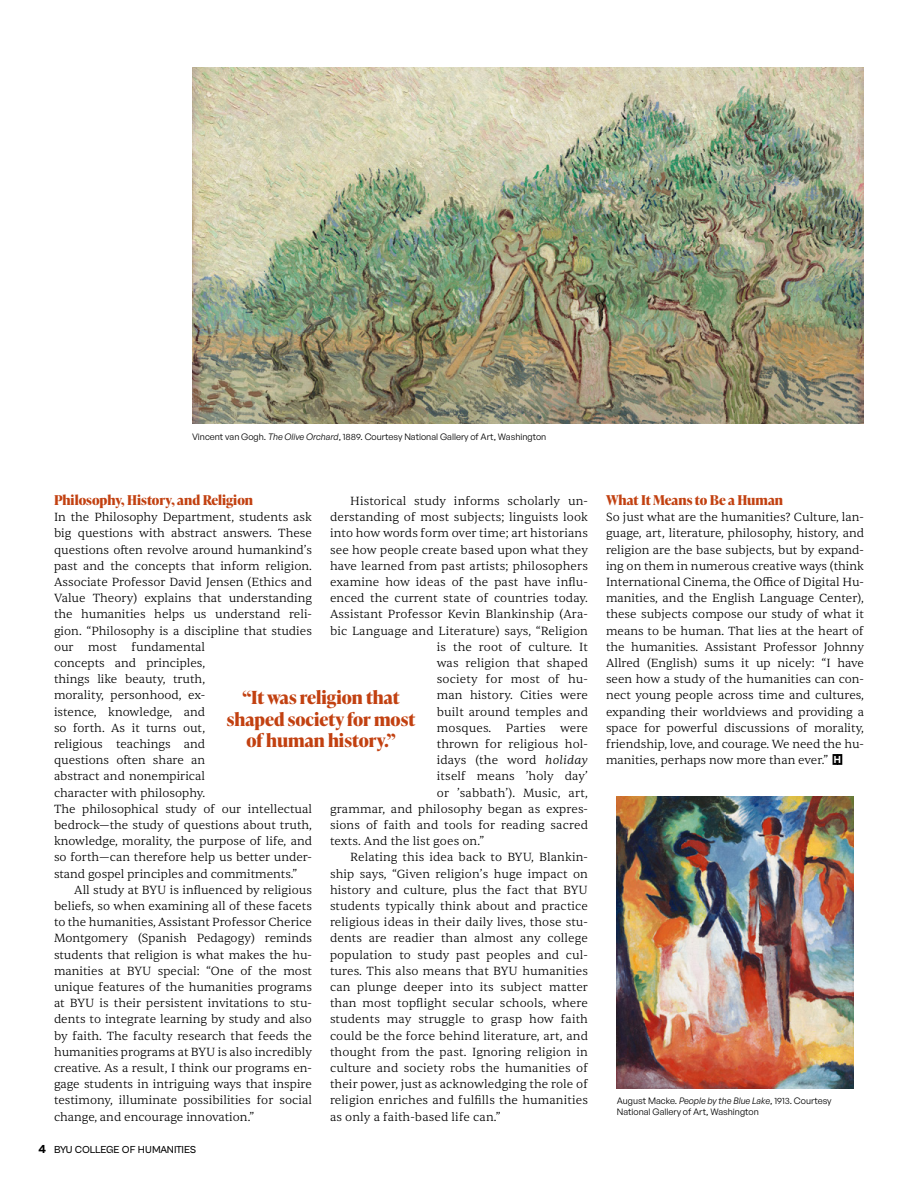
<style>
.page{position:relative;width:918px;height:1188px;background:#fff}
.page>*{position:absolute;margin:0;border:0;box-sizing:border-box;transform-origin:0 0}
.t1{font:700 18px/21.6px "Ivy Presto Headline";color:#c24111;text-align:center}
.t2{font:700 13.5px "Ivy Presto Headline";color:#c24111}
.t3{font:700 12px/16.2px "Sentient Variable";letter-spacing:.01em;color:#000;text-align:justify}
.t4{font:500 10.5px "Cabinet Grotesk";letter-spacing:-.025em;color:#000}
.t5{font:700 9px/10.8px "General Sans Variable";color:#000}
.s1{font-style:italic}
.s2{font-weight:400;font-style:italic}
.s3{font-weight:800;font-size:12px}
.s4{font-family:"Cabinet Grotesk";font-weight:800;font-size:10.5px}
</style>
<div class="page">
<img style="left:192px;top:68px;width:672px;height:356px">
<img style="left:617px;top:796px;width:236px;height:292px">
<p class="t5" style="left:192px;top:431px;width:356px">Vincent van Gogh. <span class="s1">The Olive Orchard</span>, 1889. Courtesy National Gallery of Art, Washington</p>
<p class="t2" style="left:54px;top:490px;width:201px">Philosophy, History, and Religion</p>
<p class="t3" style="left:54px;top:509px;width:260px;text-align:left">In the Philosophy Department, students ask big questions with abstract answers. These questions often revolve around humankind’s past and the concepts that inform religion.<br>Associate Professor David Jensen (Ethics and Value Theory) explains that understanding the humanities helps us understand reli&shy;gion. “Philosophy is a discipline that studies our most fundamental<br>concepts and principles,<br>things like beauty, truth,<br>morality, personhood, ex-<br>istence, knowledge, and<br>so forth. As it turns out,<br>religious teachings and<br>questions often share an<br>abstract and nonempirical<br>character with philosophy.<br>The philosophical study of our intellectual bedrock—the study of questions about truth, knowledge, morality, the purpose of life, and so forth—can therefore help us better under&shy;stand gospel principles and commitments.”</p>
<p class="t3" style="left:54px;top:882px;width:260px;text-indent:20px">All study at BYU is influenced by religious beliefs, so when examining all of these facets to the humanities, Assistant Professor Cherice Montgomery (Spanish Pedagogy) reminds students that religion is what makes the hu&shy;manities at BYU special: “One of the most unique features of the humanities programs at BYU is their persistent invitations to stu&shy;dents to integrate learning by study and also by faith. The faculty research that feeds the humanities programs at BYU is also incredibly creative. As a result, I think our programs en&shy;gage students in intriguing ways that inspire testimony, illuminate possibilities for social change, and encourage innovation.”</p>
<p class="t3" style="left:350px;top:493px;width:239px">Historical study informs scholarly un-</p>
<p class="t3" style="left:330px;top:509px;width:260px">derstanding of most subjects; linguists look</p>
<p class="t3" style="left:330px;top:525px;width:259px">into how words form over time; art historians</p>
<p class="t3" style="left:330px;top:542px;width:260px">see how people create based upon what they</p>
<p class="t3" style="left:330px;top:558px;width:259px">have learned from past artists; philosophers</p>
<p class="t3" style="left:330px;top:574px;width:260px">examine how ideas of the past have influ-</p>
<p class="t3" style="left:330px;top:590px;width:260px">enced the current state of countries today.</p>
<p class="t3" style="left:330px;top:606px;width:260px">Assistant Professor Kevin Blankinship (Ara-</p>
<p class="t3" style="left:330px;top:623px;width:260px">bic Language and Literature) says, “Religion</p>
<p class="t3" style="left:437px;top:639px;width:153px">is the root of culture. It</p>
<p class="t3" style="left:437px;top:655px;width:153px">was religion that shaped</p>
<p class="t3" style="left:437px;top:671px;width:153px">society for most of hu-</p>
<p class="t3" style="left:437px;top:687px;width:153px">man history. Cities were</p>
<p class="t3" style="left:437px;top:704px;width:153px">built around temples and</p>
<p class="t3" style="left:437px;top:720px;width:153px">mosques. Parties were</p>
<p class="t3" style="left:437px;top:736px;width:153px">thrown for religious hol-</p>
<p class="t3" style="left:437px;top:752px;width:153px">idays (the word <span class="s2">holiday</span></p>
<p class="t3" style="left:437px;top:768px;width:153px">itself means ’holy day’</p>
<p class="t3" style="left:437px;top:785px;width:153px">or ’sabbath’). Music, art,</p>
<p class="t3" style="left:330px;top:801px;width:259px">grammar, and philosophy began as expres-</p>
<p class="t3" style="left:330px;top:817px;width:259px">sions of faith and tools for reading sacred</p>
<p class="t3" style="left:330px;top:833px;width:156px">texts. And the list goes on.”</p>
<p class="t3" style="left:350px;top:849px;width:239px">Relating this idea back to BYU, Blankin-</p>
<p class="t3" style="left:330px;top:866px;width:260px">ship says, “Given religion’s huge impact on</p>
<p class="t3" style="left:330px;top:882px;width:259px">history and culture, plus the fact that BYU</p>
<p class="t3" style="left:330px;top:898px;width:260px">students typically think about and practice</p>
<p class="t3" style="left:330px;top:914px;width:260px">religious ideas in their daily lives, those stu-</p>
<p class="t3" style="left:330px;top:930px;width:260px">dents are readier than almost any college</p>
<p class="t3" style="left:330px;top:947px;width:260px">population to study past peoples and cul-</p>
<p class="t3" style="left:330px;top:963px;width:260px">tures. This also means that BYU humanities</p>
<p class="t3" style="left:330px;top:979px;width:260px">can plunge deeper into its subject matter</p>
<p class="t3" style="left:330px;top:995px;width:260px">than most topflight secular schools, where</p>
<p class="t3" style="left:330px;top:1011px;width:260px">students may struggle to grasp how faith</p>
<p class="t3" style="left:330px;top:1028px;width:260px">could be the force behind literature, art, and</p>
<p class="t3" style="left:330px;top:1044px;width:260px">thought from the past. Ignoring religion in</p>
<p class="t3" style="left:330px;top:1060px;width:260px">culture and society robs the humanities of</p>
<p class="t3" style="left:330px;top:1076px;width:260px">their power, just as acknowledging the role of</p>
<p class="t3" style="left:330px;top:1092px;width:260px">religion enriches and fulfills the humanities</p>
<p class="t3" style="left:330px;top:1109px;width:172px">as only a faith-based life can.”</p>
<h1 class="t1" style="left:227px;top:686px;width:190px">“It was religion that shaped society for most of human history.”</h1>
<p class="t4" style="left:39px;top:1144px;width:159px"><span class="s3">4</span> BYU COLLEGE OF HUMANITIES</p>
<p class="t2" style="left:606px;top:490px;width:179px">What It Means to Be a Human</p>
<p class="t3" style="left:606px;top:509px;width:260px">So just what are the humanities? Culture, lan&shy;guage, art, literature, philosophy, history, and religion are the base subjects, but by expand&shy;ing on them in numerous creative ways (think International Cinema, the Office of Digital Hu&shy;manities, and the English Language Center), these subjects compose our study of what it means to be human. That lies at the heart of the humanities. Assistant Professor Johnny Allred (English) sums it up nicely: “I have seen how a study of the humanities can con&shy;nect young people across time and cultures, expanding their worldviews and providing a space for powerful discussions of morality, friendship, love, and courage. We need the hu&shy;manities, perhaps now more than ever.” <span class="s4">H</span></p>
<p class="t5" style="left:617px;top:1095px;width:216px">August Macke. <span class="s1">People by the Blue Lake</span>, 1913. Courtesy<br>National Gallery of Art, Washington</p>
</div>
